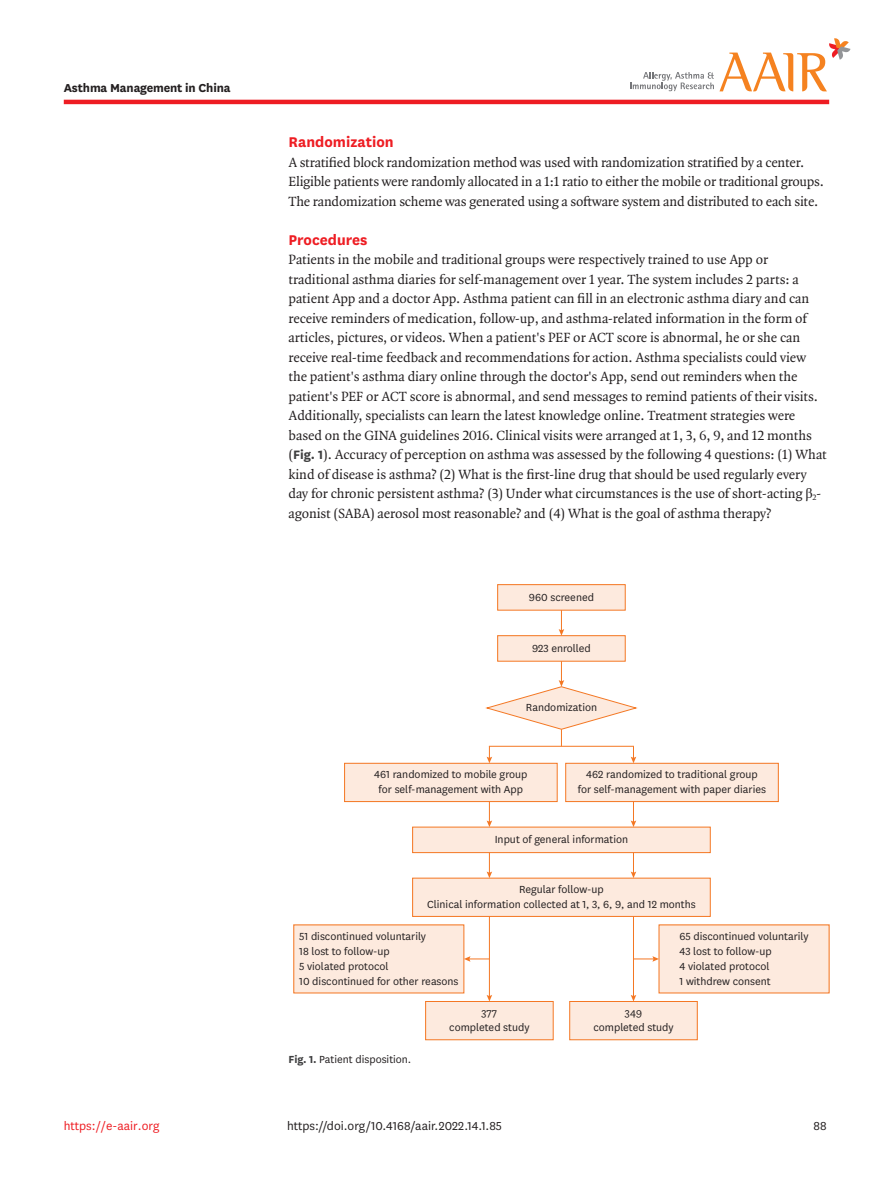
<style>
.page{position:relative;width:893px;height:1191px;background:#fff}
.page>*{position:absolute;margin:0;border:0;box-sizing:border-box;transform-origin:0 0}
.body_title2{font:700 16.5px "National";color:#ee1d23}
.body_p_first{font:14.25px/19.5px "Quadraat OT";letter-spacing:-.005em;color:#231f20}
.doi_running_footer{font:13.5px "National";color:#231f20}
.alt-title-type{font:700 13.5px "National";letter-spacing:-.01em;color:#231f20}
.t1{font:13.5px "National";color:#ee1d23}
.fig_caption{font:12px/15px "National";color:#231f20;text-align:center}
.s1{font-family:"National";font-weight:700;color:#3e3e3f}
.s2{font-family:"Times New Roman"}
.s3{font-weight:700;color:#3e3e3f}
</style>
<div class="page">
<hr style="left:64px;top:100px;width:765px;height:4px;background:#ee1d23">
<svg style="left:630px;top:38px;width:220px;height:53px"></svg>
<div style="left:498px;top:584px;width:127px;height:26px;background:#fdeade"></div>
<div style="left:497px;top:584px;width:129px;height:26px;border:1px solid #f47723"></div>
<div style="left:498px;top:635px;width:127px;height:26px;background:#fdeade"></div>
<div style="left:497px;top:635px;width:129px;height:26px;border:1px solid #f47723"></div>
<div style="left:345px;top:763px;width:212px;height:38px;background:#fdeade"></div>
<div style="left:344px;top:763px;width:214px;height:39px;border:1px solid #f47723"></div>
<div style="left:566px;top:763px;width:212px;height:38px;background:#fdeade"></div>
<div style="left:565px;top:763px;width:214px;height:39px;border:1px solid #f47723"></div>
<div style="left:413px;top:827px;width:297px;height:25px;background:#fdeade"></div>
<div style="left:412px;top:826px;width:299px;height:27px;border:1px solid #f47723"></div>
<div style="left:413px;top:878px;width:297px;height:38px;background:#fdeade"></div>
<div style="left:294px;top:925px;width:170px;height:68px;background:#fdeade"></div>
<div style="left:659px;top:925px;width:170px;height:68px;background:#fdeade"></div>
<div style="left:426px;top:1001px;width:127px;height:38px;background:#fdeade"></div>
<div style="left:425px;top:1001px;width:129px;height:39px;border:1px solid #f47723"></div>
<div style="left:570px;top:1001px;width:127px;height:38px;background:#fdeade"></div>
<div style="left:569px;top:1001px;width:129px;height:39px;border:1px solid #f47723"></div>
<svg style="left:559px;top:610px;width:5px;height:25px"></svg>
<svg style="left:484px;top:661px;width:155px;height:102px"></svg>
<svg style="left:487px;top:801px;width:5px;height:26px"></svg>
<svg style="left:631px;top:801px;width:5px;height:26px"></svg>
<svg style="left:487px;top:852px;width:5px;height:26px"></svg>
<svg style="left:631px;top:852px;width:5px;height:26px"></svg>
<hr style="left:489px;top:916px;width:1px;height:81px;background:#f47723">
<svg style="left:487px;top:995px;width:5px;height:6px"></svg>
<hr style="left:633px;top:916px;width:1px;height:81px;background:#f47723">
<svg style="left:631px;top:995px;width:5px;height:6px"></svg>
<hr style="left:489px;top:746px;width:144px;height:1px;background:#f47723">
<svg style="left:464px;top:956px;width:25px;height:5px"></svg>
<svg style="left:634px;top:956px;width:25px;height:5px"></svg>
<p class="alt-title-type" style="left:64px;top:78px;width:168px">Asthma Management in China</p>
<p class="body_title2" style="left:289px;top:130px;width:107px">Randomization</p>
<p class="body_p_first" style="left:289px;top:152px;width:537px">A stratified block randomization method was used with randomization stratified by a center.<br>Eligible patients were randomly allocated in a 1:1 ratio to either the mobile or traditional groups.<br>The randomization scheme was generated using a software system and distributed to each site.</p>
<p class="body_title2" style="left:289px;top:228px;width:81px">Procedures</p>
<p class="body_p_first" style="left:289px;top:250px;width:540px">Patients in the mobile and traditional groups were respectively trained to use App or traditional asthma diaries for self-management over 1 year. The system includes 2 parts: a patient App and a doctor App. Asthma patient can fill in an electronic asthma diary and can receive reminders of medication, follow-up, and asthma-related information in the form of articles, pictures, or videos. When a patient's PEF or ACT score is abnormal, he or she can receive real-time feedback and recommendations for action. Asthma specialists could view the patient's asthma diary online through the doctor's App, send out reminders when the patient's PEF or ACT score is abnormal, and send messages to remind patients of their visits.<br>Additionally, specialists can learn the latest knowledge online. Treatment strategies were based on the GINA guidelines 2016. Clinical visits were arranged at 1, 3, 6, 9, and 12 months (<span class="s1">Fig. 1</span>). Accuracy of perception on asthma was assessed by the following 4 questions: (1) What kind of disease is asthma? (2) What is the first-line drug that should be used regularly every day for chronic persistent asthma? (3) Under what circumstances is the use of short-acting <span class="s2">β</span><sub>2</sub>- agonist (SABA) aerosol most reasonable? and (4) What is the goal of asthma therapy?</p>
<p class="fig_caption" style="left:529px;top:589px;width:67px">960 screened</p>
<p class="fig_caption" style="left:532px;top:640px;width:60px">923 enrolled</p>
<p class="fig_caption" style="left:526px;top:699px;width:73px">Randomization</p>
<p class="fig_caption" style="left:374px;top:766px;width:155px">461 randomized to mobile group for self-management with App</p>
<p class="fig_caption" style="left:578px;top:766px;width:190px">462 randomized to traditional group<br>for self-management with paper diaries</p>
<p class="fig_caption" style="left:495px;top:831px;width:135px">Input of general information</p>
<p class="fig_caption" style="left:427px;top:881px;width:270px">Regular follow-up<br>Clinical information collected at 1, 3, 6, 9, and 12 months</p>
<p class="fig_caption" style="left:299px;top:928px;width:161px;text-align:left">51 discontinued voluntarily<br>18 lost to follow-up<br>5 violated protocol<br>10 discontinued for other reasons</p>
<p class="fig_caption" style="left:679px;top:928px;width:131px;text-align:left">65 discontinued voluntarily<br>43 lost to follow-up<br>4 violated protocol<br>1 withdrew consent</p>
<p class="fig_caption" style="left:449px;top:1004px;width:82px">377<br>completed study</p>
<p class="fig_caption" style="left:593px;top:1004px;width:82px">349<br>completed study</p>
<p class="fig_caption" style="left:289px;top:1051px;width:124px"><span class="s3">Fig. 1.</span> Patient disposition.</p>
<p class="t1" style="left:64px;top:1116px;width:97px">https://e-aair.org</p>
<p class="doi_running_footer" style="left:287px;top:1116px;width:216px">https://doi.org/10.4168/aair.2022.14.1.85</p>
<p class="doi_running_footer" style="left:814px;top:1116px;width:15px">88</p>
</div>
